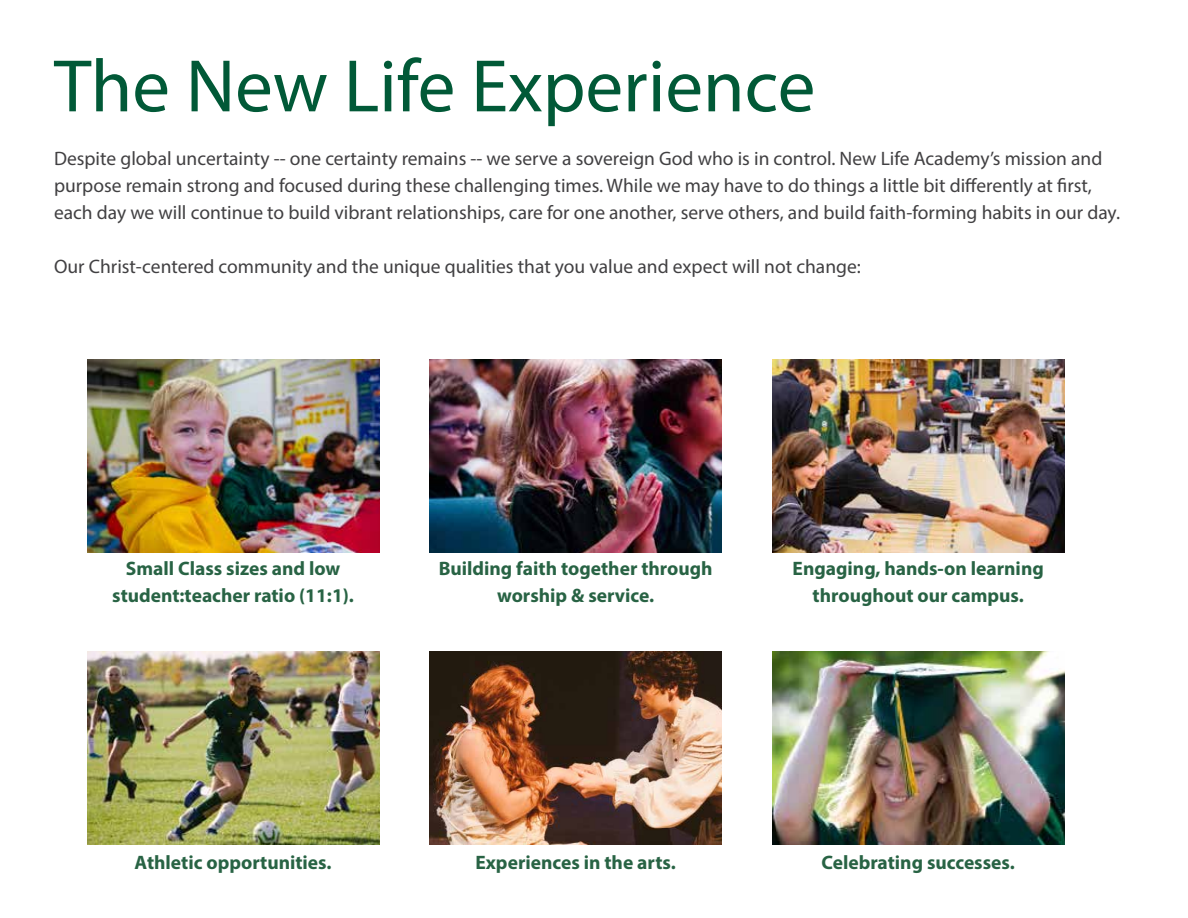
<style>
.page{position:relative;width:1188px;height:918px;background:#fff}
.page>*{position:absolute;margin:0;border:0;box-sizing:border-box;transform-origin:0 0}
.t1{font:75px "Myriad Pro";color:#015937}
.t2{font:19.5px/27px "Myriad Pro";color:#414042}
.t3{font:700 19.5px/27px "Myriad Pro";color:#286344;text-align:center}
</style>
<div class="page">
<img style="left:87px;top:360px;width:292px;height:193px">
<img style="left:430px;top:360px;width:292px;height:193px">
<img style="left:87px;top:651px;width:292px;height:193px">
<img style="left:430px;top:651px;width:292px;height:193px">
<img style="left:772px;top:651px;width:292px;height:193px">
<img style="left:772px;top:360px;width:292px;height:193px">
<h1 class="t1" style="left:54px;top:40px;width:763px">The New Life Experience</h1>
<p class="t2" style="left:54px;top:145px;width:1068px">Despite global uncertainty -- one certainty remains -- we serve a sovereign God who is in control. New Life Academy’s mission and purpose remain strong and focused during these challenging times. While we may have to do things a little bit differently at first, each day we will continue to build vibrant relationships, care for one another, serve others, and build faith-forming habits in our day.</p>
<p class="t2" style="left:54px;top:253px;width:808px">Our Christ-centered community and the unique qualities that you value and expect will not change:</p>
<p class="t3" style="left:112px;top:554px;width:243px">Small Class sizes and low student:teacher ratio (11:1).</p>
<p class="t3" style="left:439px;top:554px;width:275px">Building faith together through worship &amp; service.</p>
<p class="t3" style="left:793px;top:554px;width:253px">Engaging, hands-on learning throughout our campus.</p>
<p class="t3" style="left:135px;top:848px;width:199px">Athletic opportunities.</p>
<p class="t3" style="left:475px;top:848px;width:202px">Experiences in the arts.</p>
<p class="t3" style="left:822px;top:848px;width:195px">Celebrating successes.</p>
</div>
